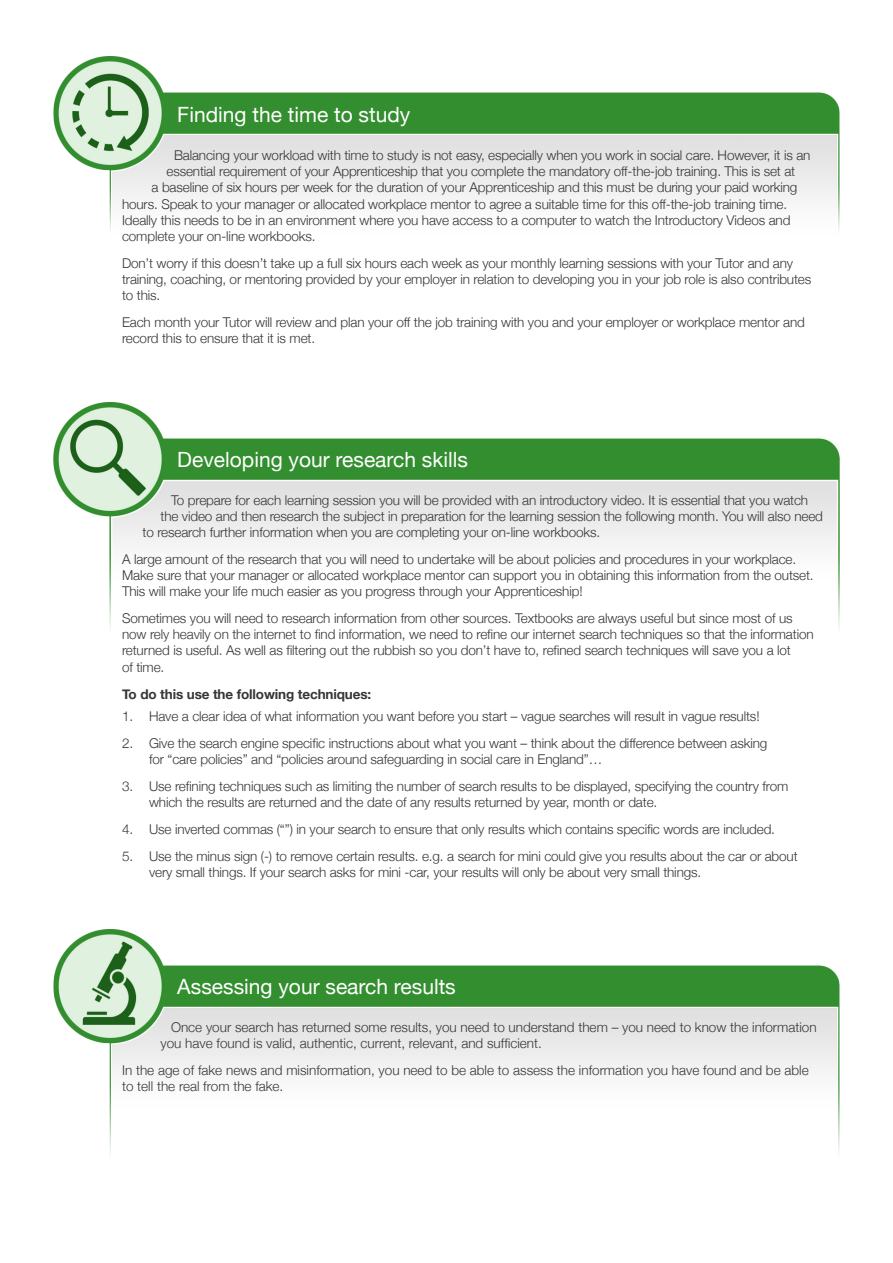
<style>
.page{position:relative;width:893px;height:1263px;background:#fff}
.page>*{position:absolute;margin:0;border:0;box-sizing:border-box;transform-origin:0 0}
.t1{font:21px "Helvetica Neue";color:#fff}
.t2{font:300 13.5px/16.2px "Helvetica Neue";letter-spacing:-.01em;color:#363636}
.t3{font:700 13.5px "Helvetica Neue";letter-spacing:-.01em;color:#363636}
</style>
<div class="page">
<img style="left:53px;top:403px;width:787px;height:225px">
<img style="left:53px;top:930px;width:787px;height:224px">
<img style="left:53px;top:57px;width:787px;height:175px">
<h1 class="t1" style="left:177px;top:102px;width:235px">Finding the time to study</h1>
<p class="t2" style="left:174px;top:147px;width:638px">Balancing your workload with time to study is not easy, especially when you work in social care. However, it is an</p>
<p class="t2" style="left:166px;top:163px;width:630px">essential requirement of your Apprenticeship that you complete the mandatory off-the-job training. This is set at</p>
<p class="t2" style="left:151px;top:179px;width:647px">a baseline of six hours per week for the duration of your Apprenticeship and this must be during your paid working</p>
<p class="t2" style="left:122px;top:195px;width:667px">hours. Speak to your manager or allocated workplace mentor to agree a suitable time for this off-the-job training time.</p>
<p class="t2" style="left:122px;top:212px;width:670px">Ideally this needs to be in an environment where you have access to a computer to watch the Introductory Videos and</p>
<p class="t2" style="left:122px;top:228px;width:195px">complete your on-line workbooks.</p>
<p class="t2" style="left:122px;top:255px;width:691px">Don’t worry if this doesn’t take up a full six hours each week as your monthly learning sessions with your Tutor and any training, coaching, or mentoring provided by your employer in relation to developing you in your job role is also contributes to this.</p>
<p class="t2" style="left:122px;top:314px;width:684px">Each month your Tutor will review and plan your off the job training with you and your employer or workplace mentor and record this to ensure that it is met.</p>
<h1 class="t1" style="left:177px;top:447px;width:292px">Developing your research skills</h1>
<p class="t2" style="left:171px;top:491px;width:639px">To prepare for each learning session you will be provided with an introductory video. It is essential that you watch</p>
<p class="t2" style="left:160px;top:508px;width:664px">the video and then research the subject in preparation for the learning session the following month. You will also need</p>
<p class="t2" style="left:143px;top:524px;width:459px">to research further information when you are completing your on-line workbooks.</p>
<p class="t2" style="left:122px;top:551px;width:693px">A large amount of the research that you will need to undertake will be about policies and procedures in your workplace.<br>Make sure that your manager or allocated workplace mentor can support you in obtaining this information from the outset.<br>This will make your life much easier as you progress through your Apprenticeship!</p>
<p class="t2" style="left:122px;top:610px;width:693px">Sometimes you will need to research information from other sources. Textbooks are always useful but since most of us now rely heavily on the internet to find information, we need to refine our internet search techniques so that the information returned is useful. As well as filtering out the rubbish so you don’t have to, refined search techniques will save you a lot<br>of time.</p>
<p class="t3" style="left:122px;top:685px;width:251px">To do this use the following techniques:</p>
<p class="t2" style="left:122px;top:708px;width:639px">1. Have a clear idea of what information you want before you start – vague searches will result in vague results!</p>
<p class="t2" style="left:149px;top:735px;width:620px;text-indent:-27px">2. Give the search engine specific instructions about what you want – think about the difference between asking for “care policies” and “policies around safeguarding in social care in England”…</p>
<p class="t2" style="left:149px;top:778px;width:641px;text-indent:-27px">3. Use refining techniques such as limiting the number of search results to be displayed, specifying the country from which the results are returned and the date of any results returned by year, month or date.</p>
<p class="t2" style="left:122px;top:821px;width:654px">4. Use inverted commas (“”) in your search to ensure that only results which contains specific words are included.</p>
<p class="t2" style="left:149px;top:848px;width:650px;text-indent:-27px">5. Use the minus sign (-) to remove certain results. e.g. a search for mini could give you results about the car or about very small things. If your search asks for mini -car, your results will only be about very small things.</p>
<h1 class="t1" style="left:177px;top:974px;width:280px">Assessing your search results</h1>
<p class="t2" style="left:160px;top:1018px;width:658px;text-indent:11px">Once your search has returned some results, you need to understand them – you need to know the information you have found is valid, authentic, current, relevant, and sufficient.</p>
<p class="t2" style="left:122px;top:1061px;width:688px">In the age of fake news and misinformation, you need to be able to assess the information you have found and be able to tell the real from the fake.</p>
</div>
